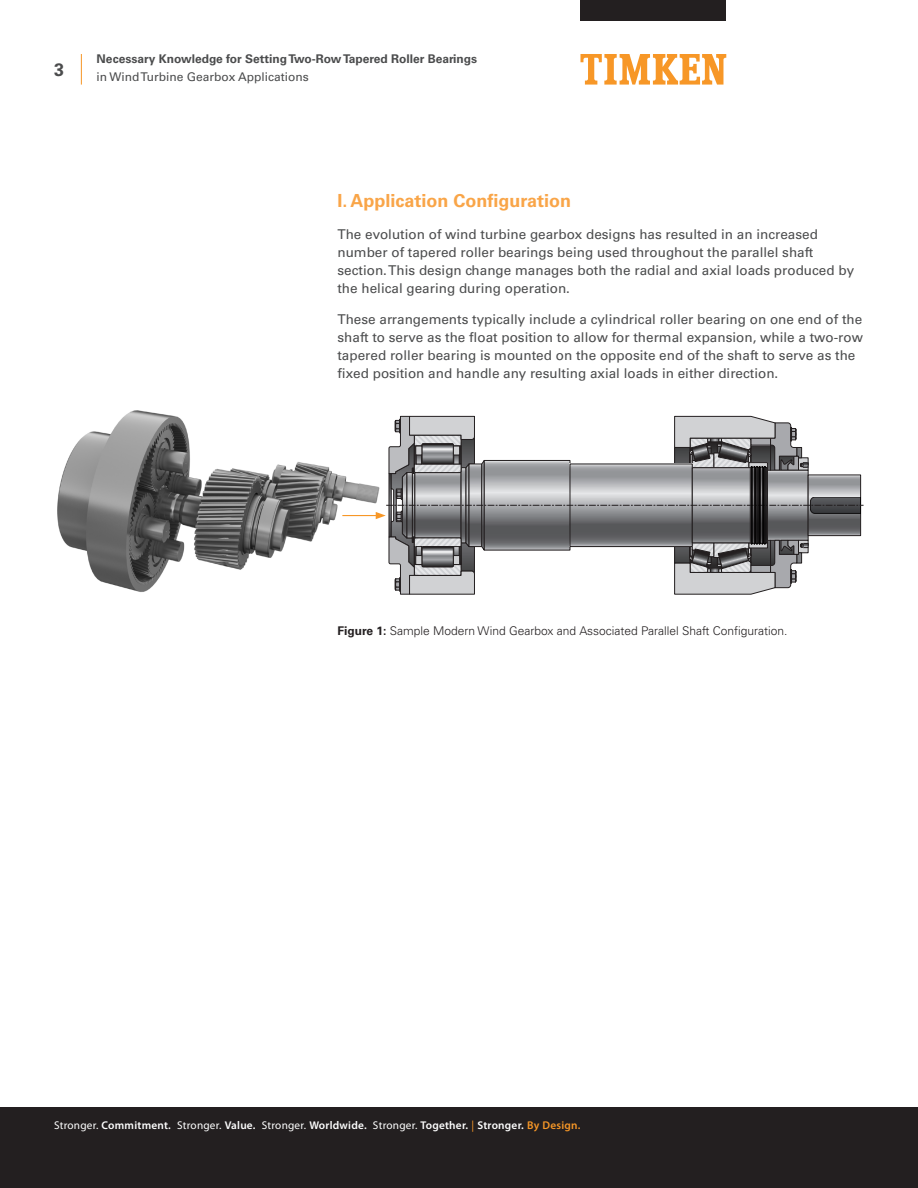
<style>
.page{position:relative;width:918px;height:1188px;background:#fff}
.page>*{position:absolute;margin:0;border:0;box-sizing:border-box;transform-origin:0 0}
.Heading_1{font:700 18px "Univers LT Std";color:#f9a548}
.t1{font:700 18px "Univers LT Std";color:#4b4c4d}
.Body_Copy{font:13.5px/18px "Univers LT Std";color:#4b4c4d}
.Captions{font:300 12px "Univers LT Std";color:#231f20}
.t2{font:700 12px "Univers LT Std";color:#4b4c4d}
.t3{font:12px "Univers LT Std";color:#4b4c4d}
.t4{font:600 11.25px "Myriad Pro";letter-spacing:.02em;color:#fff}
.s1{font-weight:700}
.s2{font-weight:400}
.s3{font-weight:400;color:#f79727}
.s4{color:#f79727}
</style>
<div class="page">
<svg style="left:580px;top:54px;width:146px;height:31px"></svg>
<div style="left:580px;top:0;width:146px;height:20px;background:#231f20"></div>
<div style="left:0;top:1107px;width:918px;height:81px;background:#231f20"></div>
<hr style="left:81px;top:54px;width:1px;height:31px;background:#f79727">
<img style="left:57px;top:410px;width:319px;height:182px">
<hr style="left:342px;top:515px;width:36px;height:1px;background:#f79727">
<svg style="left:376px;top:416px;width:488px;height:178px"></svg>
<div style="left:422px;top:547px;width:31px;height:20px;border:1px solid #231f20"></div>
<h1 class="t1" style="left:54px;top:59px;width:12px">3</h1>
<p class="t2" style="left:97px;top:51px;width:382px">Necessary Knowledge for Setting Two-Row Tapered Roller Bearings</p>
<p class="t3" style="left:97px;top:69px;width:214px">in Wind Turbine Gearbox Applications</p>
<p class="Heading_1" style="left:338px;top:191px;width:235px">I. Application Configuration</p>
<p class="Body_Copy" style="left:338px;top:225px;width:518px">The evolution of wind turbine gearbox designs has resulted in an increased number of tapered roller bearings being used throughout the parallel shaft section. This design change manages both the radial and axial loads produced by the helical gearing during operation.</p>
<p class="Body_Copy" style="left:338px;top:311px;width:527px">These arrangements typically include a cylindrical roller bearing on one end of the shaft to serve as the float position to allow for thermal expansion, while a two-row tapered roller bearing is mounted on the opposite end of the shaft to serve as the fixed position and handle any resulting axial loads in either direction.</p>
<p class="Captions" style="left:338px;top:624px;width:452px"><span class="s1">Figure 1:</span> Sample Modern Wind Gearbox and Associated Parallel Shaft Configuration.</p>
<p class="t4" style="left:54px;top:1118px;width:528px"><span class="s2">Stronger.</span> Commitment. <span class="s2">Stronger.</span> Value. <span class="s2">Stronger.</span> Worldwide. <span class="s2">Stronger.</span> Together. <span class="s3">|</span> Stronger. <span class="s4">By Design.</span></p>
</div>
